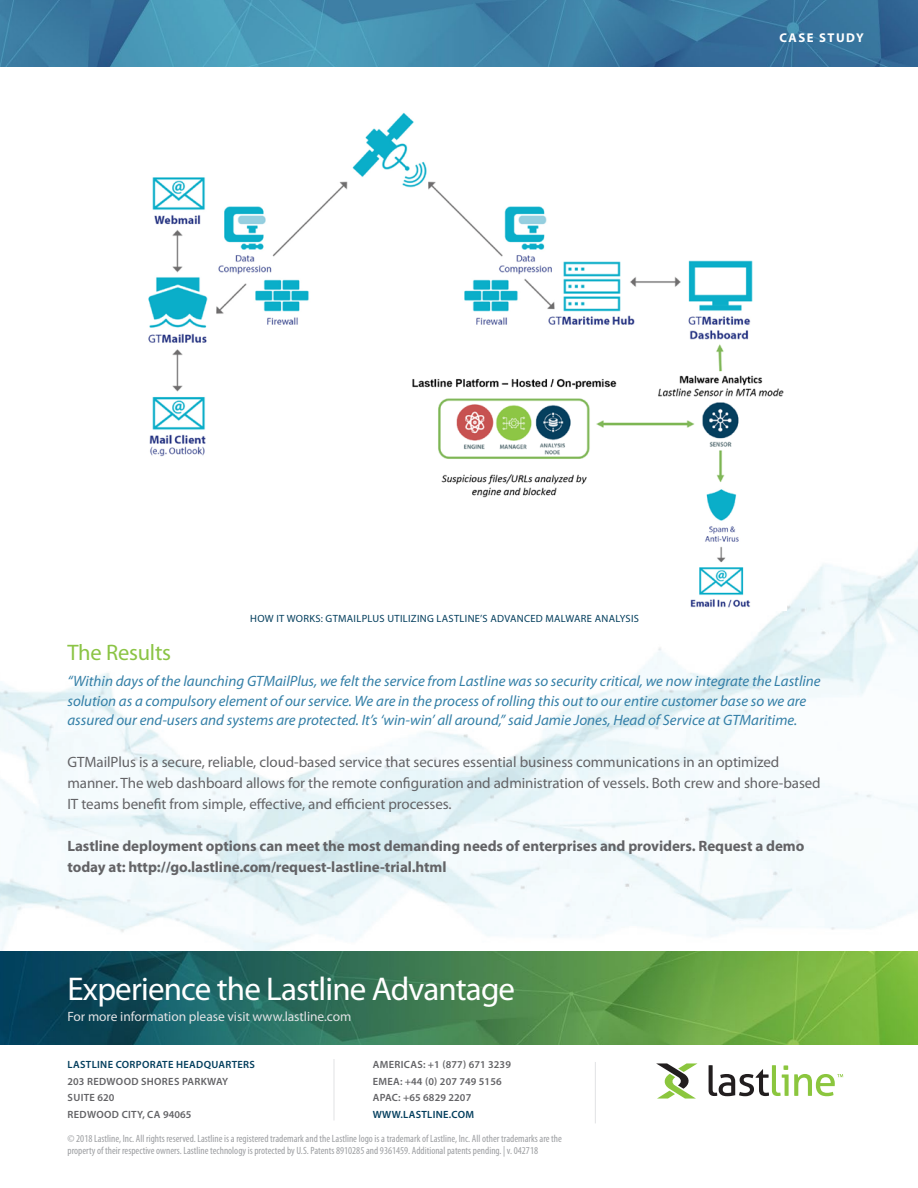
<style>
.page{position:relative;width:918px;height:1188px;background:#fff}
.page>*{position:absolute;margin:0;border:0;box-sizing:border-box;transform-origin:0 0}
.t1{font:33px "Myriad Pro";letter-spacing:-.025em;color:#fff}
.Subhead_1{font:22.5px "Myriad Pro";letter-spacing:-.01em;color:#8bc445}
.t2{font:italic 15px/19.5px "Myriad Pro";color:#337fa7}
.t3{font:15px/21px "Myriad Pro";letter-spacing:-.005em;color:#636366}
.t4{font:700 15px/21px "Myriad Pro";letter-spacing:-.005em;color:#636366}
.t5{font:13.5px "Myriad Pro";letter-spacing:-.005em;color:#e1e2e4}
.t6{font:700 12.75px "Myriad Pro";letter-spacing:.12em;color:#fff}
.t7{font:condensed 10.5px/12px "Myriad Pro";color:#9d9fa2}
.Contact_Info{font:600 10.5px/16.5px "Myriad Pro";letter-spacing:.025em;color:#636366}
.Image_Callouts{font:10.5px "Myriad Pro";letter-spacing:.03em;color:#033e5d}
.Contact_Info-2{font:600 10.5px "Myriad Pro";letter-spacing:.03em;color:#033e5d}
</style>
<div class="page">
<img style="left:0;top:0;width:918px;height:66px">
<img style="left:0;top:951px;width:918px;height:93px">
<svg style="left:656px;top:1063px;width:42px;height:36px"></svg>
<svg style="left:709px;top:1065px;width:134px;height:31px"></svg>
<hr style="left:334px;top:1059px;width:1px;height:62px;background:#e1e2e4">
<hr style="left:595px;top:1062px;width:1px;height:61px;background:#e1e2e4">
<img style="left:148px;top:112px;width:636px;height:496px">
<p class="t6" style="left:779px;top:31px;width:86px">CASE STUDY</p>
<p class="Image_Callouts" style="left:250px;top:613px;width:390px">HOW IT WORKS: GTMAILPLUS UTILIZING LASTLINE’S ADVANCED MALWARE ANALYSIS</p>
<p class="Subhead_1" style="left:67px;top:640px;width:105px">The Results</p>
<p class="t2" style="left:67px;top:671px;width:755px">“Within days of the launching GTMailPlus, we felt the service from Lastline was so security critical, we now integrate the Lastline solution as a compulsory element of our service. We are in the process of rolling this out to our entire customer base so we are assured our end-users and systems are protected. It’s ‘win-win’ all around,” said Jamie Jones, Head of Service at GTMaritime.</p>
<p class="t3" style="left:67px;top:752px;width:755px">GTMailPlus is a secure, reliable, cloud-based service that secures essential business communications in an optimized manner. The web dashboard allows for the remote configuration and administration of vessels. Both crew and shore-based<br>IT teams benefit from simple, effective, and efficient processes.</p>
<p class="t4" style="left:67px;top:836px;width:738px">Lastline deployment options can meet the most demanding needs of enterprises and providers. Request a demo today at: http://go.lastline.com/request-lastline-trial.html</p>
<h1 class="t1" style="left:68px;top:971px;width:449px">Experience the Lastline Advantage</h1>
<p class="t5" style="left:68px;top:1009px;width:285px">For more information please visit www.lastline.com</p>
<p class="Contact_Info-2" style="left:68px;top:1059px;width:189px">LASTLINE CORPORATE HEADQUARTERS</p>
<p class="Contact_Info" style="left:68px;top:1073px;width:162px">203 REDWOOD SHORES PARKWAY<br>SUITE 620<br>REDWOOD CITY, CA 94065</p>
<p class="t7" style="left:68px;top:1133px;width:496px">© 2018 Lastline, Inc. All rights reserved. Lastline is a registered trademark and the Lastline logo is a trademark of Lastline, Inc. All other trademarks are the property of their respective owners. Lastline technology is protected by U.S. Patents 8910285 and 9361459. Additional patents pending. | v. 042718</p>
<p class="Contact_Info" style="left:373px;top:1057px;width:140px">AMERICAS: +1 (877) 671 3239</p>
<p class="Contact_Info" style="left:373px;top:1073px;width:131px">EMEA: +44 (0) 207 749 5156</p>
<p class="Contact_Info" style="left:373px;top:1090px;width:100px">APAC: +65 6829 2207</p>
<p class="Contact_Info-2" style="left:373px;top:1109px;width:103px">WWW.LASTLINE.COM</p>
</div>
